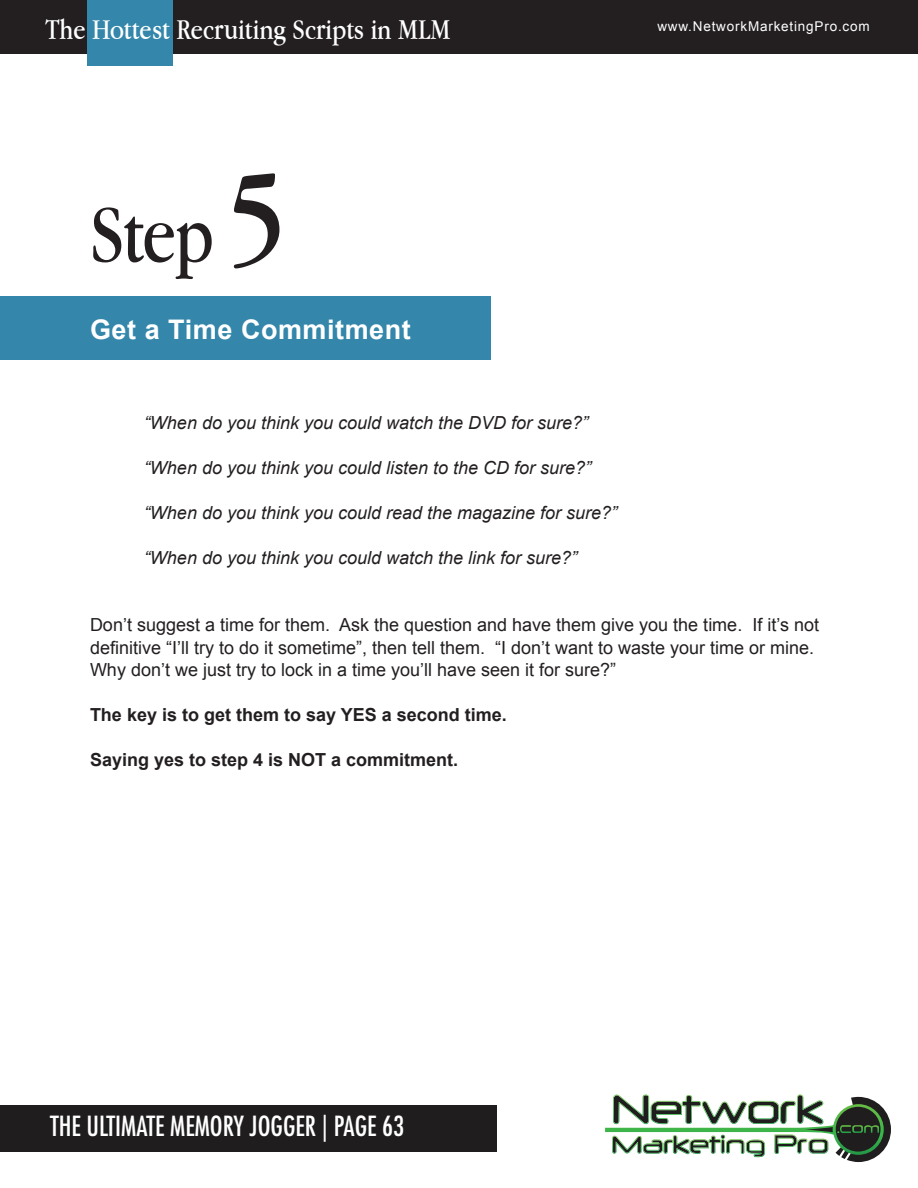
<style>
.page{position:relative;width:918px;height:1188px;background:#fff}
.page>*{position:absolute;margin:0;border:0;box-sizing:border-box;transform-origin:0 0}
.t1{font:82.5px "Apple Garamond";color:#231f20}
.t2{font:30px "Apple Garamond";color:#fff}
.t3{font:condensed 27px "Futura Std";color:#fff}
.t4{font:700 27px "Arial";letter-spacing:.02em;color:#fff}
.t5{font:18px/22.5px "Arial";color:#231f20}
.t6{font:italic 18px "Arial";color:#231f20}
.t7{font:700 18px "Arial";color:#231f20}
.t8{font:13.5px "Arial";letter-spacing:.06em;color:#fff}
.s1{font-size:135px}
</style>
<div class="page">
<div style="left:0;top:1105px;width:497px;height:47px;background:#201d1e"></div>
<svg style="left:605px;top:1094px;width:286px;height:68px"></svg>
<div style="left:0;top:0;width:918px;height:54px;background:#231f20"></div>
<div style="left:88px;top:0;width:85px;height:65px;background:#3487aa"></div>
<div style="left:0;top:296px;width:490px;height:64px;background:#3487aa"></div>
<h2 class="t2" style="left:45px;top:11px;width:407px">The Hottest Recruiting Scripts in MLM</h2>
<p class="t8" style="left:657px;top:18px;width:214px">www.NetworkMarketingPro.com</p>
<h1 class="t1" style="left:90px;top:185px;width:198px">Step <span class="s1">5</span></h1>
<h3 class="t4" style="left:90px;top:312px;width:322px">Get a Time Commitment</h3>
<p class="t6" style="left:144px;top:411px;width:446px">“When do you think you could watch the DVD for sure?”</p>
<p class="t6" style="left:144px;top:456px;width:449px">“When do you think you could listen to the CD for sure?”</p>
<p class="t6" style="left:144px;top:501px;width:475px">“When do you think you could read the magazine for sure?”</p>
<p class="t6" style="left:144px;top:546px;width:435px">“When do you think you could watch the link for sure?”</p>
<p class="t5" style="left:90px;top:614px;width:731px">Don’t suggest a time for them. Ask the question and have them give you the time. If it’s not definitive “I’ll try to do it sometime”, then tell them. “I don’t want to waste your time or mine.<br>Why don’t we just try to lock in a time you’ll have seen it for sure?”</p>
<p class="t7" style="left:90px;top:703px;width:418px">The key is to get them to say YES a second time.</p>
<p class="t7" style="left:90px;top:748px;width:370px">Saying yes to step 4 is NOT a commitment.</p>
<h3 class="t3" style="left:50px;top:1109px;width:356px">THE ULTIMATE MEMORY JOGGER | PAGE 63</h3>
</div>
